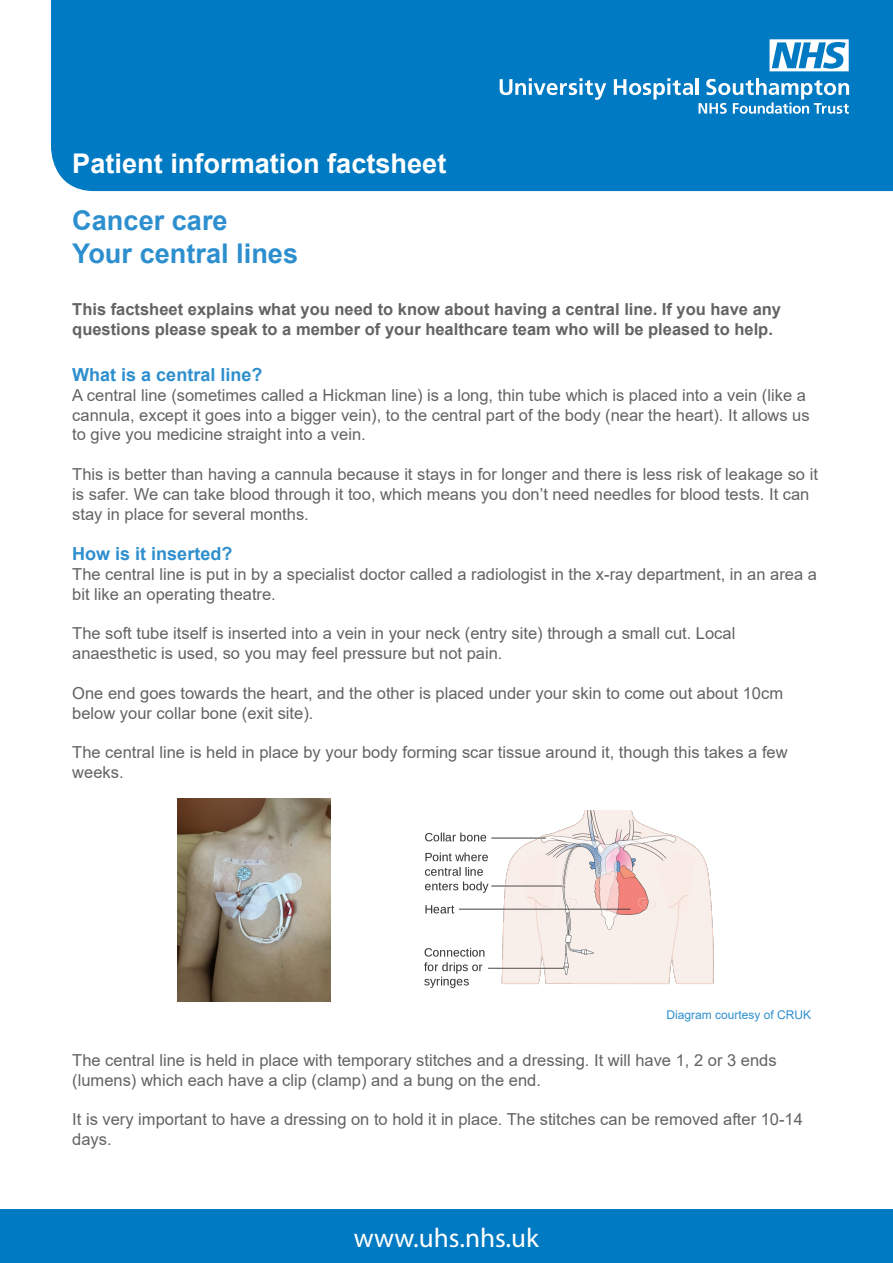
<style>
.page{position:relative;width:893px;height:1263px;background:#fff}
.page>*{position:absolute;margin:0;border:0;box-sizing:border-box;transform-origin:0 0}
.t1{font:700 27.15px "Arial";color:#fff}
.t2{font:700 27.15px "Arial";color:#2e8fce}
.t3{font:27.15px "Myriad Pro";color:#fff}
.t4{font:700 18px "Arial";color:#2e8fce}
.t5{font:16.5px/19.8px "Arial";color:#636366}
.t6{font:700 16.5px/19.8px "Arial";color:#636366}
.t7{font:12px "Arial";color:#2e8fce}
</style>
<div class="page">
<div style="left:51px;top:0;width:842px;height:192px;background:#007ac2"></div>
<div style="left:0;top:1209px;width:893px;height:54px;background:#007ac2"></div>
<img style="left:424px;top:810px;width:290px;height:178px">
<svg style="left:500px;top:78px;width:106px;height:22px"></svg>
<svg style="left:614px;top:78px;width:79px;height:22px"></svg>
<hr style="left:696px;top:78px;width:3px;height:17px;background:#fff">
<svg style="left:699px;top:78px;width:150px;height:36px"></svg>
<svg style="left:769px;top:39px;width:80px;height:32px"></svg>
<img style="left:178px;top:798px;width:152px;height:204px">
<p class="t1" style="left:72px;top:144px;width:376px">Patient information factsheet</p>
<p class="t2" style="left:72px;top:202px;width:157px">Cancer care</p>
<p class="t2" style="left:72px;top:234px;width:227px">Your central lines</p>
<p class="t6" style="left:72px;top:300px;width:710px">This factsheet explains what you need to know about having a central line. If you have any questions please speak to a member of your healthcare team who will be pleased to help.</p>
<p class="t4" style="left:72px;top:362px;width:192px">What is a central line?</p>
<p class="t5" style="left:72px;top:385px;width:735px">A central line (sometimes called a Hickman line) is a long, thin tube which is placed into a vein (like a</p>
<p class="t5" style="left:72px;top:405px;width:739px">cannula, except it goes into a bigger vein), to the central part of the body (near the heart). It allows us to give you medicine straight into a vein.</p>
<p class="t5" style="left:72px;top:464px;width:747px">This is better than having a cannula because it stays in for longer and there is less risk of leakage so it is safer. We can take blood through it too, which means you don’t need needles for blood tests. It can stay in place for several months.</p>
<p class="t4" style="left:72px;top:541px;width:162px">How is it inserted?</p>
<p class="t5" style="left:72px;top:564px;width:746px">The central line is put in by a specialist doctor called a radiologist in the x-ray department, in an area a bit like an operating theatre.</p>
<p class="t5" style="left:72px;top:624px;width:665px">The soft tube itself is inserted into a vein in your neck (entry site) through a small cut. Local</p>
<p class="t5" style="left:72px;top:643px;width:432px">anaesthetic is used, so you may feel pressure but not pain.</p>
<p class="t5" style="left:72px;top:683px;width:712px">One end goes towards the heart, and the other is placed under your skin to come out about 10cm below your collar bone (exit site).</p>
<p class="t5" style="left:72px;top:742px;width:717px">The central line is held in place by your body forming scar tissue around it, though this takes a few weeks.</p>
<p class="t7" style="left:666px;top:1007px;width:146px">Diagram courtesy of CRUK</p>
<p class="t5" style="left:72px;top:1050px;width:706px">The central line is held in place with temporary stitches and a dressing. It will have 1, 2 or 3 ends</p>
<p class="t5" style="left:72px;top:1070px;width:470px">(lumens) which each have a clip (clamp) and a bung on the end.</p>
<p class="t5" style="left:72px;top:1110px;width:732px">It is very important to have a dressing on to hold it in place. The stitches can be removed after 10-14 days.</p>
<p class="t3" style="left:354px;top:1221px;width:187px">www.uhs.nhs.uk</p>
</div>
